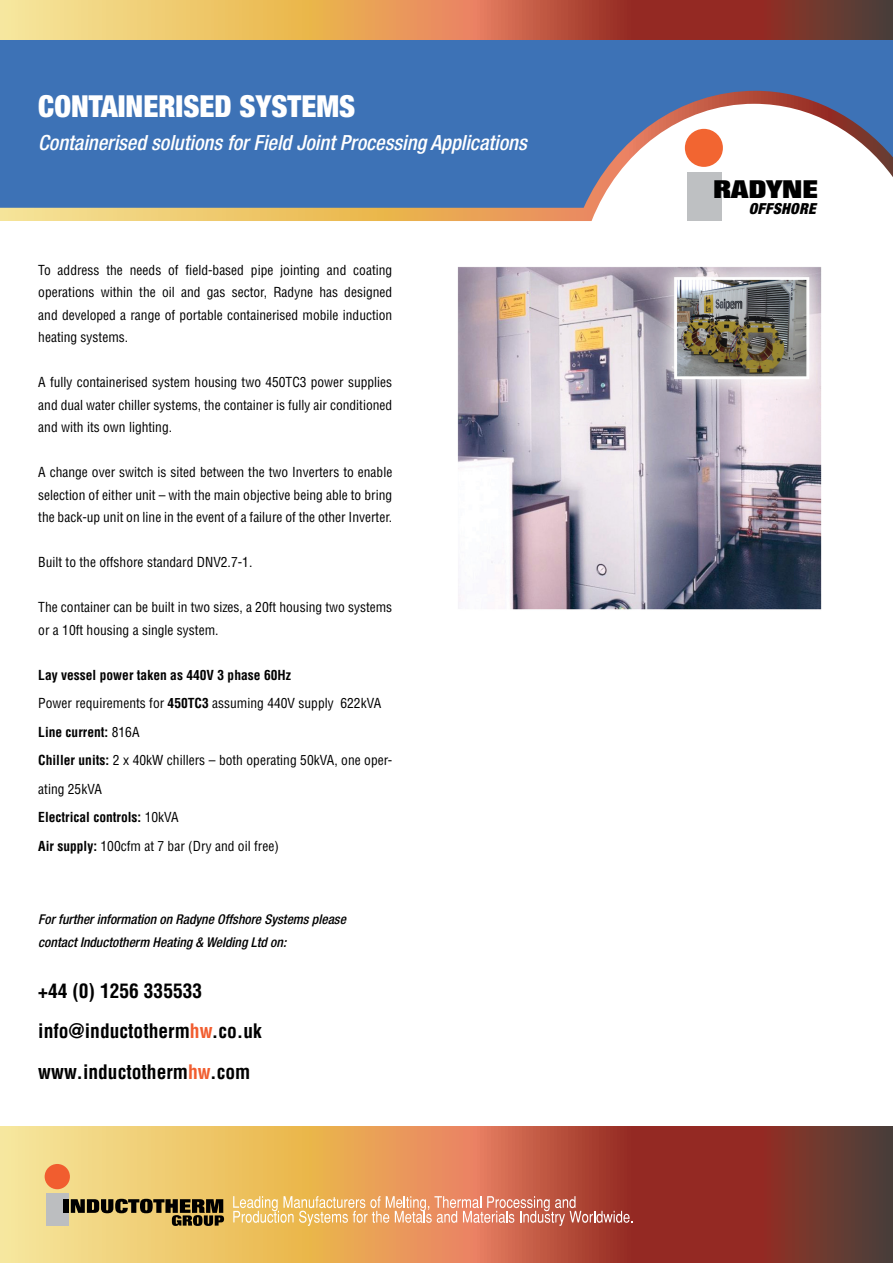
<style>
.page{position:relative;width:893px;height:1263px;background:#fff}
.page>*{position:absolute;margin:0;border:0;box-sizing:border-box;transform-origin:0 0}
.t1{font:900 condensed 30.3px "Helvetica Neue";color:#fff}
.t2{font:800 24.75px "Folio LT";color:#000}
.t3{font:italic 500 condensed 20.85px "Helvetica Neue";color:#fff}
.t4{font:700 condensed 19.5px/40.5px "Helvetica";color:#000}
.t5{font:italic 900 condensed 15.3px "Helvetica Neue";letter-spacing:.02em;color:#000}
.t6{font:condensed 13.5px/22.5px "Helvetica";color:#000;text-align:justify}
.t7{font:italic 500 condensed 13.5px/22.5px "Helvetica Neue";color:#000}
.s1{font-weight:700}
.s2{color:#f15d2f}
</style>
<div class="page">
<svg style="left:0;top:1127px;width:893px;height:136px;background:#c07c4e"></svg>
<div style="left:0;top:40px;width:893px;height:169px;background:#3d72b6"></div>
<svg style="left:0;top:0;width:893px;height:40px;background:#c58150"></svg>
<div style="left:45px;top:1164px;width:25px;height:25px;background:#f15d2f;border-radius:50%"></div>
<div style="left:46px;top:1193px;width:23px;height:33px;background:#bcbec0"></div>
<div style="left:64px;top:1199px;width:5px;height:14px;background:#000"></div>
<svg style="left:71px;top:1199px;width:153px;height:27px;background:#817041"></svg>
<svg style="left:233px;top:1196px;width:400px;height:30px;background:#df9e74"></svg>
<svg style="left:0;top:91px;width:893px;height:130px"></svg>
<div style="left:687px;top:172px;width:34px;height:49px;background:#bec0c2"></div>
<div style="left:685px;top:129px;width:38px;height:38px;background:#f26531;border-radius:50%"></div>
<img style="left:457px;top:266px;width:365px;height:344px">
<h1 class="t1" style="left:38px;top:88px;width:318px">CONTAINERISED SYSTEMS</h1>
<h3 class="t3" style="left:38px;top:131px;width:490px">Containerised solutions for Field Joint Processing Applications</h3>
<p class="t6" style="left:38px;top:259px;width:356px">To address the needs of field-based pipe jointing and coating operations within the oil and gas sector, Radyne has designed and developed a range of portable containerised mobile induction heating systems.</p>
<p class="t6" style="left:38px;top:371px;width:355px">A fully containerised system housing two 450TC3 power supplies and dual water chiller systems, the container is fully air conditioned and with its own lighting.</p>
<p class="t6" style="left:38px;top:461px;width:356px">A change over switch is sited between the two Inverters to enable selection of either unit – with the main objective being able to bring the back-up unit on line in the event of a failure of the other Inverter.</p>
<p class="t6" style="left:38px;top:551px;width:216px">Built to the offshore standard DNV2.7-1.</p>
<p class="t6" style="left:38px;top:596px;width:355px">The container can be built in two sizes, a 20ft housing two systems or a 10ft housing a single system.</p>
<p class="t6" style="left:38px;top:661px;width:355px;line-height:28.5px;text-align:left"><span class="s1">Lay vessel power taken as 440V 3 phase 60Hz<br></span>Power requirements for <span class="s1">450TC3</span> assuming 440V supply 622kVA <span class="s1">Line current:</span> 816A<br><span class="s1">Chiller units:</span> 2 x 40kW chillers – both operating 50kVA, one oper&shy;ating 25kVA<br><span class="s1">Electrical controls:</span> 10kVA<br><span class="s1">Air supply:</span> 100cfm at 7 bar (Dry and oil free)</p>
<p class="t7" style="left:38px;top:908px;width:309px">For further information on Radyne Offshore Systems please contact Inductotherm Heating &amp; Welding Ltd on:</p>
<h3 class="t4" style="left:38px;top:970px;width:225px">+44 (0) 1256 335533 info@inductotherm<span class="s2">hw</span>.co.uk www.inductotherm<span class="s2">hw</span>.com</h3>
<h2 class="t2" style="left:713px;top:175px;width:106px">RADYNE</h2>
<p class="t5" style="left:749px;top:199px;width:68px">OFFSHORE</p>
</div>
